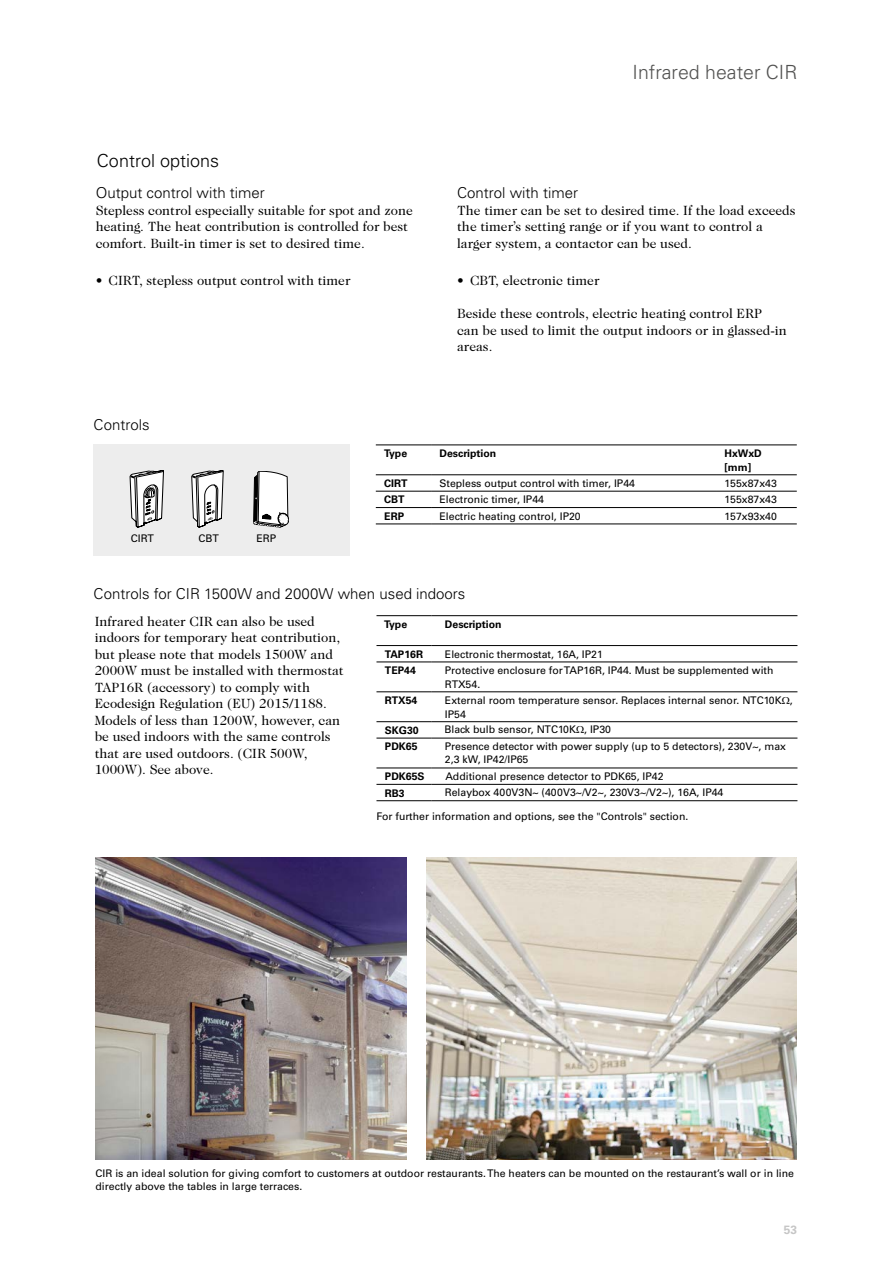
<style>
.page{position:relative;width:893px;height:1263px;background:#fff}
.page>*{position:absolute;margin:0;border:0;box-sizing:border-box;transform-origin:0 0}
.t1{font:300 19.5px "Univers";color:#525251}
.t2{font:300 18px "Univers";color:#000}
.t3{font:300 15px "Univers";color:#000}
.t4{font:13.5px/16.5px "Caslon Two Twenty Four";color:#000}
.t5{font:700 12px "Univers";color:#c6c6c6}
.t6{font:10.5px/13.5px "Univers";color:#000}
.t7{font:700 10.5px/16.4px "Univers";color:#000}
</style>
<div class="page">
<img style="left:95px;top:858px;width:311px;height:301px">
<img style="left:427px;top:858px;width:370px;height:301px">
<div style="left:94px;top:444px;width:256px;height:112px;background:#ededed"></div>
<svg style="left:130px;top:470px;width:34px;height:57px"></svg>
<svg style="left:192px;top:470px;width:31px;height:57px;background:#b8b8b8"></svg>
<svg style="left:254px;top:471px;width:35px;height:56px;background:#c2c2c2"></svg>
<hr style="left:376px;top:615px;width:56px;height:1px;background:#000">
<hr style="left:432px;top:615px;width:365px;height:1px;background:#000">
<hr style="left:376px;top:645px;width:56px;height:1px;background:#000">
<hr style="left:432px;top:645px;width:365px;height:1px;background:#000">
<hr style="left:376px;top:784px;width:56px;height:1px;background:#000">
<hr style="left:432px;top:784px;width:365px;height:1px;background:#000">
<hr style="left:376px;top:662px;width:56px;height:1px;background:#000">
<hr style="left:432px;top:662px;width:365px;height:1px;background:#000">
<hr style="left:376px;top:691px;width:56px;height:1px;background:#000">
<hr style="left:432px;top:691px;width:365px;height:1px;background:#000">
<hr style="left:376px;top:721px;width:56px;height:1px;background:#000">
<hr style="left:432px;top:721px;width:365px;height:1px;background:#000">
<hr style="left:376px;top:738px;width:56px;height:1px;background:#000">
<hr style="left:432px;top:738px;width:365px;height:1px;background:#000">
<hr style="left:376px;top:768px;width:56px;height:1px;background:#000">
<hr style="left:432px;top:768px;width:365px;height:1px;background:#000">
<hr style="left:376px;top:800px;width:56px;height:1px;background:#000">
<hr style="left:432px;top:800px;width:365px;height:1px;background:#000">
<hr style="left:376px;top:444px;width:55px;height:1px;background:#000">
<hr style="left:431px;top:444px;width:285px;height:1px;background:#000">
<hr style="left:716px;top:444px;width:81px;height:1px;background:#000">
<hr style="left:376px;top:474px;width:55px;height:1px;background:#000">
<hr style="left:716px;top:474px;width:81px;height:1px;background:#000">
<hr style="left:376px;top:523px;width:55px;height:1px;background:#000">
<hr style="left:431px;top:523px;width:285px;height:1px;background:#000">
<hr style="left:716px;top:523px;width:81px;height:1px;background:#000">
<hr style="left:376px;top:491px;width:55px;height:1px;background:#000">
<hr style="left:716px;top:491px;width:81px;height:1px;background:#000">
<hr style="left:376px;top:507px;width:55px;height:1px;background:#000">
<hr style="left:716px;top:507px;width:81px;height:1px;background:#000">
<hr style="left:431px;top:491px;width:285px;height:1px;background:#000">
<hr style="left:431px;top:507px;width:285px;height:1px;background:#000">
<hr style="left:431px;top:474px;width:285px;height:1px;background:#000">
<h2 class="t2" style="left:97px;top:150px;width:124px">Control options</h2>
<p class="t3" style="left:96px;top:184px;width:171px">Output control with timer</p>
<p class="t4" style="left:96px;top:202px;width:319px">Stepless control especially suitable for spot and zone heating. The heat contribution is controlled for best comfort. Built-in timer is set to desired time.</p>
<p class="t4" style="left:96px;top:272px;width:256px">• CIRT, stepless output control with timer</p>
<p class="t3" style="left:94px;top:415px;width:57px">Controls</p>
<h1 class="t1" style="left:633px;top:61px;width:166px">Infrared heater CIR</h1>
<p class="t3" style="left:457px;top:184px;width:122px">Control with timer</p>
<p class="t4" style="left:457px;top:202px;width:340px">The timer can be set to desired time. If the load exceeds the timer’s setting range or if you want to control a larger system, a contactor can be used.</p>
<p class="t4" style="left:457px;top:272px;width:144px">• CBT, electronic timer</p>
<p class="t4" style="left:457px;top:305px;width:331px">Beside these controls, electric heating control ERP<br>can be used to limit the output indoors or in glassed-in areas.</p>
<p class="t6" style="left:131px;top:531px;width:25px">CIRT</p>
<p class="t6" style="left:199px;top:531px;width:22px">CBT</p>
<p class="t6" style="left:256px;top:531px;width:21px">ERP</p>
<p class="t7" style="left:384px;top:445px;width:24px">Type</p>
<p class="t7" style="left:440px;top:445px;width:58px">Description</p>
<p class="t7" style="left:724px;top:447px;width:39px;line-height:13.5px">HxWxD [mm]</p>
<p class="t7" style="left:384px;top:475px;width:25px">CIRT</p>
<p class="t6" style="left:440px;top:476px;width:197px">Stepless output control with timer, IP44</p>
<p class="t6" style="left:724px;top:476px;width:54px">155x87x43</p>
<p class="t7" style="left:384px;top:491px;width:22px">CBT</p>
<p class="t6" style="left:440px;top:493px;width:106px">Electronic timer, IP44</p>
<p class="t6" style="left:724px;top:493px;width:54px">155x87x43</p>
<p class="t7" style="left:384px;top:508px;width:21px">ERP</p>
<p class="t6" style="left:440px;top:509px;width:143px">Electric heating control, IP20</p>
<p class="t6" style="left:724px;top:509px;width:54px">157x93x40</p>
<p class="t3" style="left:94px;top:585px;width:373px">Controls for CIR 1500W and 2000W when used indoors</p>
<p class="t4" style="left:95px;top:613px;width:250px">Infrared heater CIR can also be used indoors for temporary heat contribution, but please note that models 1500W and 2000W must be installed with thermostat TAP16R (accessory) to comply with Ecodesign Regulation (EU) 2015/1188.<br>Models of less than 1200W, however, can be used indoors with the same controls that are used outdoors. (CIR 500W, 1000W). See above.</p>
<p class="t7" style="left:384px;top:617px;width:24px">Type</p>
<p class="t7" style="left:445px;top:617px;width:58px">Description</p>
<p class="t6" style="left:445px;top:647px;width:159px">Electronic thermostat, 16A, IP21</p>
<p class="t7" style="left:385px;top:646px;width:40px">TAP16R<br>TEP44</p>
<p class="t7" style="left:385px;top:692px;width:34px">RTX54</p>
<p class="t7" style="left:385px;top:722px;width:35px">SKG30<br>PDK65</p>
<p class="t7" style="left:385px;top:768px;width:41px">PDK65S<br>RB3</p>
<p class="t6" style="left:445px;top:664px;width:330px">Protective enclosure for TAP16R, IP44. Must be supplemented with<br>RTX54.</p>
<p class="t6" style="left:445px;top:694px;width:349px">External room temperature sensor. Replaces internal senor. NTC10K ,<br>IP54</p>
<p class="t6" style="left:444px;top:723px;width:168px">Black bulb sensor, NTC10K , IP30</p>
<p class="t6" style="left:445px;top:739px;width:343px">Presence detector with power supply (up to 5 detectors), 230V~, max<br>2,3 kW, IP42/IP65</p>
<p class="t6" style="left:445px;top:767px;width:280px;line-height:16.8px">Additional presence detector to PDK65, IP42<br>Relaybox 400V3N~ (400V3~/V2~, 230V3~/V2~), 16A, IP44</p>
<p class="t6" style="left:376px;top:809px;width:313px">For further information and options, see the "Controls" section.</p>
<p class="t6" style="left:96px;top:1166px;width:700px">CIR is an ideal solution for giving comfort to customers at outdoor restaurants. The heaters can be mounted on the restaurant’s wall or in line directly above the tables in large terraces.</p>
<p class="t5" style="left:784px;top:1223px;width:15px">53</p>
</div>
